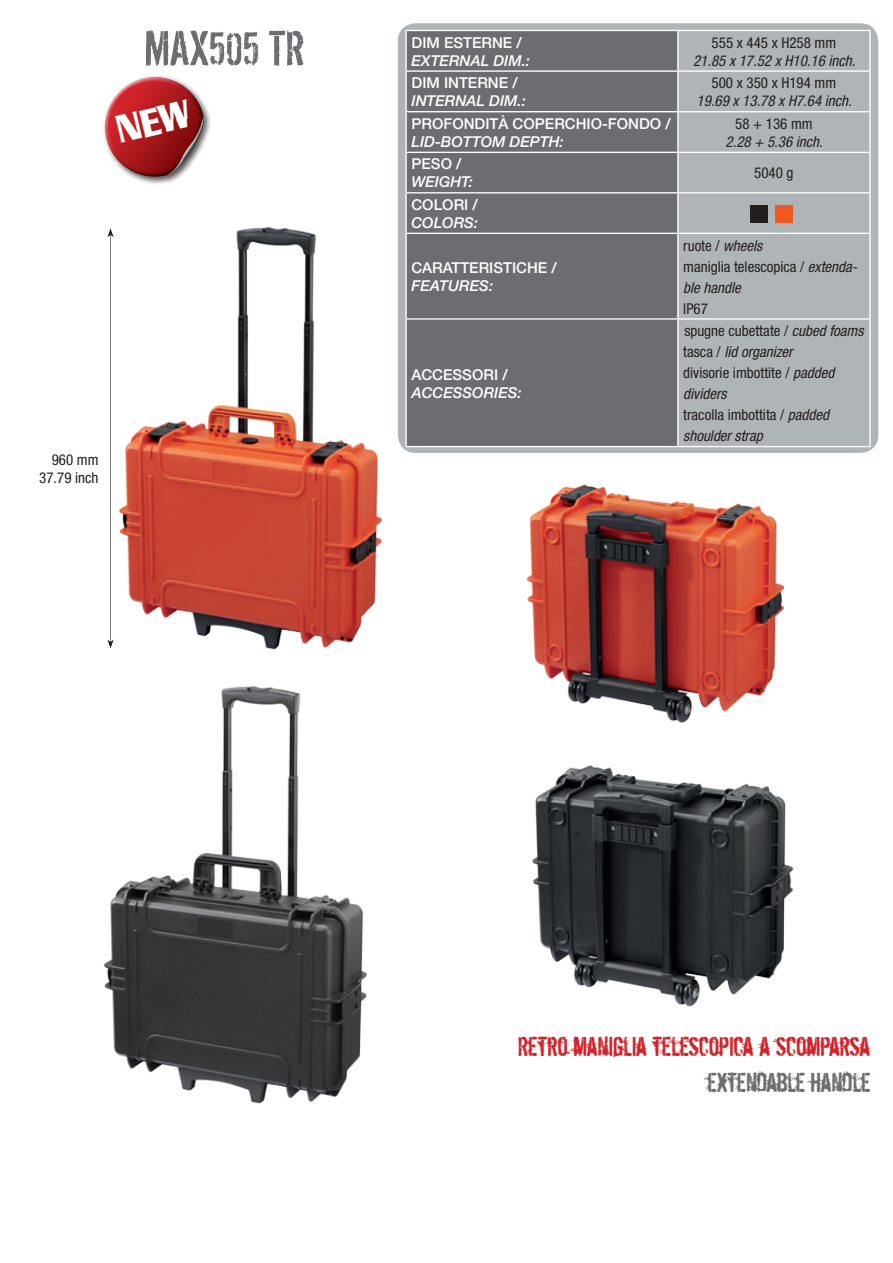
<style>
.page{position:relative;width:893px;height:1263px;background:#fff}
.page>*{position:absolute;margin:0;border:0;box-sizing:border-box;transform-origin:0 0}
.t1{font:54px "Dirty Ego";color:#6c6d70}
.t2{font:30px "Dirty Ego";color:#d1232a}
.t3{font:30px "Dirty Ego";letter-spacing:-.01em;color:#6c6d70}
.t4{font:condensed 15px/21px "Helvetica Neue";color:#231f20}
.t5{font:500 15px "Helvetica Neue";color:#fff}
.t6{font:italic 500 15px "Helvetica Neue";color:#fff}
.t7{font:italic condensed 15px "Helvetica Neue";color:#231f20}
.s1{font-style:italic}
</style>
<div class="page">
<img style="left:526px;top:484px;width:259px;height:239px">
<img style="left:104px;top:685px;width:264px;height:419px">
<div style="left:398px;top:23px;width:480px;height:430px;background:#afb4b6;border-radius:18px"></div>
<div style="left:407px;top:31px;width:270px;height:415px;background:#6c6d70"></div>
<svg style="left:679px;top:31px;width:190px;height:202px"></svg>
<hr style="left:405px;top:30px;width:273px;height:1px;background:#fff">
<hr style="left:405px;top:31px;width:2px;height:39px;background:#fff">
<hr style="left:678px;top:30px;width:193px;height:1px;background:#fff">
<hr style="left:677px;top:31px;width:2px;height:39px;background:#fff">
<hr style="left:869px;top:31px;width:2px;height:39px;background:#fff">
<hr style="left:405px;top:70px;width:273px;height:2px;background:#fff">
<hr style="left:405px;top:72px;width:2px;height:39px;background:#fff">
<hr style="left:678px;top:70px;width:193px;height:2px;background:#fff">
<hr style="left:677px;top:72px;width:2px;height:39px;background:#fff">
<hr style="left:869px;top:72px;width:2px;height:39px;background:#fff">
<hr style="left:405px;top:111px;width:273px;height:1px;background:#fff">
<hr style="left:405px;top:112px;width:2px;height:40px;background:#fff">
<hr style="left:678px;top:111px;width:193px;height:1px;background:#fff">
<hr style="left:677px;top:112px;width:2px;height:40px;background:#fff">
<hr style="left:869px;top:112px;width:2px;height:40px;background:#fff">
<hr style="left:405px;top:152px;width:273px;height:1px;background:#fff">
<hr style="left:405px;top:153px;width:2px;height:39px;background:#fff">
<hr style="left:678px;top:152px;width:193px;height:1px;background:#fff">
<hr style="left:677px;top:153px;width:2px;height:39px;background:#fff">
<hr style="left:869px;top:153px;width:2px;height:39px;background:#fff">
<hr style="left:405px;top:192px;width:273px;height:1px;background:#fff">
<hr style="left:405px;top:193px;width:2px;height:40px;background:#fff">
<hr style="left:678px;top:192px;width:193px;height:1px;background:#fff">
<hr style="left:677px;top:193px;width:2px;height:40px;background:#fff">
<hr style="left:869px;top:193px;width:2px;height:40px;background:#fff">
<hr style="left:405px;top:233px;width:273px;height:1px;background:#fff">
<hr style="left:405px;top:234px;width:2px;height:84px;background:#fff">
<hr style="left:678px;top:233px;width:193px;height:1px;background:#fff">
<hr style="left:677px;top:234px;width:2px;height:84px;background:#fff">
<hr style="left:869px;top:234px;width:2px;height:84px;background:#fff">
<hr style="left:405px;top:318px;width:273px;height:2px;background:#fff">
<hr style="left:405px;top:320px;width:2px;height:126px;background:#fff">
<hr style="left:678px;top:318px;width:193px;height:2px;background:#fff">
<hr style="left:677px;top:320px;width:2px;height:126px;background:#fff">
<hr style="left:869px;top:320px;width:2px;height:126px;background:#fff">
<hr style="left:405px;top:446px;width:273px;height:1px;background:#fff">
<hr style="left:678px;top:446px;width:193px;height:1px;background:#fff">
<div style="left:775px;top:206px;width:17px;height:17px;background:#f15921"></div>
<div style="left:751px;top:206px;width:17px;height:17px;background:#231f20"></div>
<img style="left:119px;top:213px;width:280px;height:437px">
<img style="left:532px;top:765px;width:262px;height:242px">
<div style="left:106px;top:226px;width:10px;height:423px;background:#fff;opacity:.75"></div>
<hr style="left:106px;top:246px;width:3px;height:384px;background:#fff">
<svg style="left:103px;top:76px;width:108px;height:108px"></svg>
<p class="t4" style="left:39px;top:450px;width:61px;line-height:18px;text-align:right">960 mm<br>37.79 inch</p>
<h1 class="t1" style="left:145px;top:20px;width:162px">MAX505 TR</h1>
<p class="t5" style="left:411px;top:33px;width:112px">DIM ESTERNE /</p>
<p class="t6" style="left:411px;top:51px;width:120px">EXTERNAL DIM.:</p>
<p class="t5" style="left:411px;top:74px;width:108px">DIM INTERNE /</p>
<p class="t6" style="left:411px;top:92px;width:116px">INTERNAL DIM.:</p>
<p class="t5" style="left:411px;top:115px;width:261px">PROFONDITÀ COPERCHIO-FONDO /</p>
<p class="t6" style="left:411px;top:133px;width:154px">LID-BOTTOM DEPTH:</p>
<p class="t5" style="left:411px;top:155px;width:52px">PESO /</p>
<p class="t6" style="left:411px;top:173px;width:63px">WEIGHT:</p>
<p class="t5" style="left:411px;top:196px;width:68px">COLORI /</p>
<p class="t6" style="left:411px;top:214px;width:68px">COLORS:</p>
<p class="t5" style="left:411px;top:259px;width:147px">CARATTERISTICHE /</p>
<p class="t6" style="left:411px;top:277px;width:83px">FEATURES:</p>
<p class="t5" style="left:411px;top:365px;width:98px">ACCESSORI /</p>
<p class="t6" style="left:411px;top:383px;width:112px">ACCESSORIES:</p>
<p class="t4" style="left:712px;top:32px;width:126px">555 x 445 x H258 mm</p>
<p class="t7" style="left:693px;top:52px;width:164px">21.85 x 17.52 x H10.16 inch.</p>
<p class="t4" style="left:712px;top:72px;width:126px">500 x 350 x H194 mm</p>
<p class="t7" style="left:697px;top:92px;width:157px">19.69 x 13.78 x H7.64 inch.</p>
<p class="t4" style="left:735px;top:113px;width:79px">58 + 136 mm</p>
<p class="t7" style="left:726px;top:133px;width:99px">2.28 + 5.36 inch.</p>
<p class="t4" style="left:754px;top:163px;width:41px">5040 g</p>
<p class="t4" style="left:683px;top:235px;width:176px">ruote / <span class="s1">wheels<br></span>maniglia telescopica / <span class="s1">extenda&shy;ble handle</span></p>
<p class="t4" style="left:683px;top:298px;width:26px">IP67</p>
<p class="t4" style="left:683px;top:320px;width:182px">spugne cubettate / <span class="s1">cubed foams </span>tasca / <span class="s1">lid organizer<br></span>divisorie imbottite / <span class="s1">padded dividers<br></span>tracolla imbottita / <span class="s1">padded shoulder strap</span></p>
<h2 class="t2" style="left:518px;top:1031px;width:354px">RETRO MANIGLIA TELESCOPICA A SCOMPARSA</h2>
<h2 class="t3" style="left:708px;top:1067px;width:164px">EXTENDABLE HANDLE</h2>
</div>
